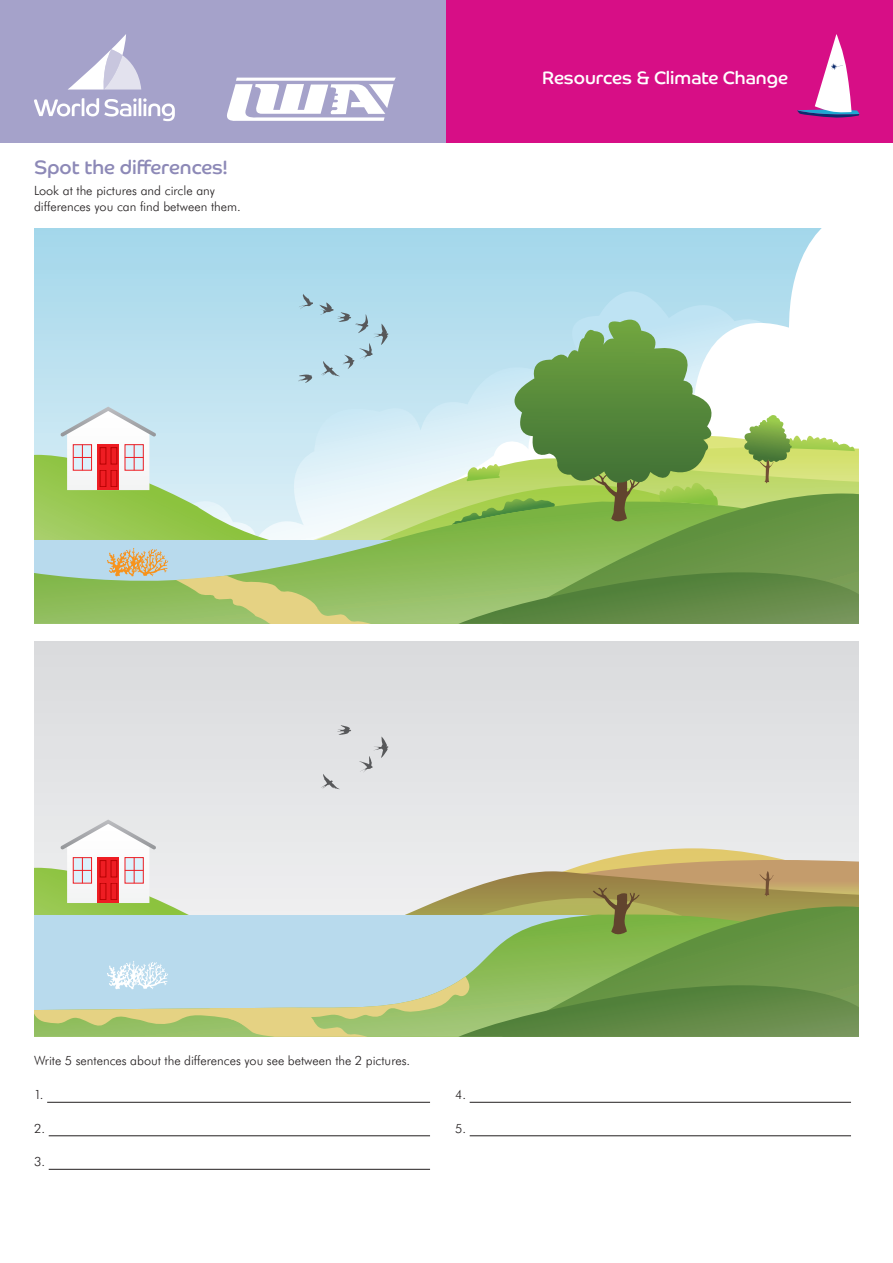
<style>
.page{position:relative;width:893px;height:1263px;background:#fff}
.page>*{position:absolute;margin:0;border:0;box-sizing:border-box;transform-origin:0 0}
.sub_heading{font:19.5px "Co Headline";color:#8d89b7}
.sub_heading-2{font:18px "Co Headline";color:#fff}
.body{font:300 12.75px/16.5px "Futura BT";color:#231f20}
</style>
<div class="page">
<svg style="left:34px;top:229px;width:194px;height:218px;background:#aedbec"></svg>
<svg style="left:65px;top:287px;width:163px;height:160px;background:#bae0ef"></svg>
<svg style="left:228px;top:229px;width:593px;height:206px;background:#bce1f0"></svg>
<svg style="left:165px;top:435px;width:577px;height:12px;background:#d3ebef"></svg>
<svg style="left:34px;top:455px;width:418px;height:46px;background:#d0e8d8"></svg>
<svg style="left:34px;top:501px;width:468px;height:123px;background:#a7cd8d"></svg>
<svg style="left:502px;top:493px;width:357px;height:79px;background:#75a34b"></svg>
<svg style="left:458px;top:572px;width:401px;height:52px;background:#6b944c"></svg>
<svg style="left:452px;top:317px;width:270px;height:208px;background:#90b87e"></svg>
<svg style="left:176px;top:576px;width:218px;height:48px;background:#b1c670"></svg>
<svg style="left:107px;top:548px;width:61px;height:28px;background:#d0bd9a"></svg>
<svg style="left:60px;top:407px;width:96px;height:83px"></svg>
<div style="left:100px;top:447px;width:6px;height:17px;border:1px solid #c6131b"></div>
<div style="left:111px;top:447px;width:6px;height:17px;border:1px solid #c6131b"></div>
<div style="left:100px;top:470px;width:6px;height:17px;border:1px solid #c6131b"></div>
<div style="left:111px;top:470px;width:6px;height:17px;border:1px solid #c6131b"></div>
<svg style="left:299px;top:293px;width:14px;height:16px"></svg>
<svg style="left:298px;top:375px;width:14px;height:8px"></svg>
<svg style="left:319px;top:302px;width:70px;height:74px;background:#b0d4e2"></svg>
<svg style="left:742px;top:415px;width:113px;height:69px"></svg>
<div style="left:34px;top:641px;width:825px;height:396px;background:#e1e2e4"></div>
<svg style="left:601px;top:848px;width:183px;height:12px"></svg>
<svg style="left:34px;top:860px;width:825px;height:11px"></svg>
<svg style="left:692px;top:871px;width:167px;height:27px;background:#b89a61"></svg>
<svg style="left:34px;top:868px;width:658px;height:46px"></svg>
<svg style="left:60px;top:820px;width:96px;height:83px"></svg>
<div style="left:100px;top:860px;width:6px;height:17px;border:1px solid #c6131b"></div>
<div style="left:111px;top:860px;width:6px;height:17px;border:1px solid #c6131b"></div>
<div style="left:100px;top:883px;width:6px;height:17px;border:1px solid #c6131b"></div>
<div style="left:111px;top:883px;width:6px;height:17px;border:1px solid #c6131b"></div>
<svg style="left:337px;top:725px;width:14px;height:10px"></svg>
<svg style="left:321px;top:774px;width:18px;height:15px"></svg>
<svg style="left:359px;top:737px;width:30px;height:35px"></svg>
<svg style="left:759px;top:866px;width:15px;height:31px"></svg>
<div style="left:34px;top:914px;width:468px;height:47px;background:#b8daed"></div>
<svg style="left:502px;top:906px;width:357px;height:55px;background:#7ca64f"></svg>
<svg style="left:34px;top:961px;width:825px;height:76px;background:#97b888"></svg>
<svg style="left:593px;top:888px;width:47px;height:50px;background:#869044"></svg>
<div style="left:0;top:0;width:893px;height:143px;background:#a5a2ca"></div>
<div style="left:446px;top:0;width:447px;height:143px;background:#d70e86"></div>
<svg style="left:68px;top:34px;width:73px;height:56px"></svg>
<svg style="left:34px;top:98px;width:141px;height:23px"></svg>
<svg style="left:797px;top:34px;width:62px;height:83px"></svg>
<hr style="left:47px;top:1102px;width:383px;height:1px;background:#231f20">
<hr style="left:49px;top:1135px;width:381px;height:1px;background:#231f20">
<hr style="left:49px;top:1169px;width:381px;height:1px;background:#231f20">
<hr style="left:470px;top:1102px;width:381px;height:1px;background:#231f20">
<hr style="left:470px;top:1135px;width:381px;height:1px;background:#231f20">
<svg style="left:227px;top:78px;width:169px;height:43px"></svg>
<p class="sub_heading" style="left:34px;top:155px;width:195px">Spot the differences!</p>
<p class="body" style="left:34px;top:182px;width:208px">Look at the pictures and circle any differences you can find between them.</p>
<p class="sub_heading-2" style="left:542px;top:67px;width:247px">Resources &amp; Climate Change</p>
<p class="body" style="left:34px;top:1052px;width:378px">Write 5 sentences about the differences you see between the 2 pictures.</p>
<p class="body" style="left:34px;top:1086px;width:11px">1.</p>
<p class="body" style="left:34px;top:1120px;width:13px">2.</p>
<p class="body" style="left:34px;top:1153px;width:13px">3.</p>
<p class="body" style="left:455px;top:1086px;width:13px">4.</p>
<p class="body" style="left:455px;top:1120px;width:13px">5.</p>
</div>
